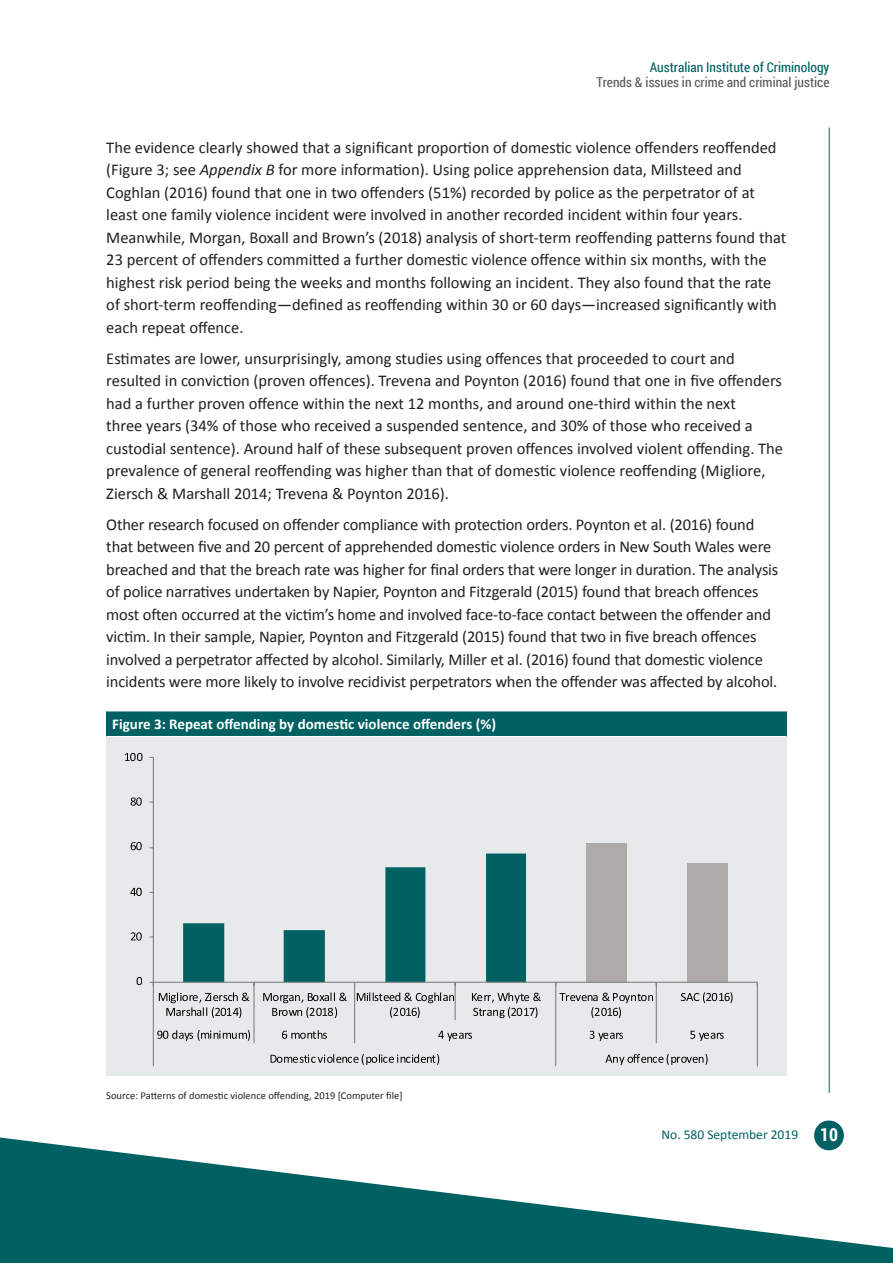
<style>
.page{position:relative;width:893px;height:1263px;background:#fff}
.page>*{position:absolute;margin:0;border:0;box-sizing:border-box;transform-origin:0 0}
.t1{font:16.5px/22.5px "Calibri";color:#231f20}
.t2{font:700 15px "Calibri";color:#fff}
.t3{font:13.5px "Roboto Condensed";color:#57585a}
.t4{font:13.5px "Roboto Condensed";color:#006062}
.t5{font:13.5px "Calibri";color:#006062}
.t6{font:10.5px "Calibri";color:#231f20}
.s1{font-style:italic}
.s2{font-family:"Roboto Condensed";font-weight:700;font-size:18px;color:#fff}
</style>
<div class="page">
<hr style="left:829px;top:128px;width:1px;height:965px;background:#006062">
<div style="left:814px;top:1120px;width:30px;height:30px;background:#006062;border-radius:50%"></div>
<svg style="left:0;top:1137px;width:893px;height:126px;fill:#006062"></svg>
<div style="left:106px;top:734px;width:681px;height:342px;background:#e6eaeb"></div>
<div style="left:586px;top:843px;width:40px;height:139px;background:#adaaa9"></div>
<div style="left:687px;top:863px;width:40px;height:119px;background:#adaaa9"></div>
<svg style="left:757px;top:1020px;width:1px;height:46px"></svg>
<hr style="left:757px;top:982px;width:1px;height:38px;background:#848484">
<hr style="left:656px;top:982px;width:1px;height:38px;background:#848484">
<hr style="left:555px;top:982px;width:1px;height:38px;background:#848484">
<hr style="left:455px;top:982px;width:1px;height:38px;background:#848484">
<hr style="left:354px;top:982px;width:1px;height:38px;background:#848484">
<hr style="left:253px;top:982px;width:2px;height:38px;background:#848484">
<svg style="left:183px;top:853px;width:343px;height:133px"></svg>
<hr style="left:153px;top:982px;width:1px;height:38px;background:#848484">
<hr style="left:153px;top:982px;width:604px;height:1px;background:#848484">
<hr style="left:153px;top:757px;width:1px;height:225px;background:#848484">
<svg style="left:137px;top:977px;width:5px;height:8px"></svg>
<svg style="left:131px;top:932px;width:11px;height:8px"></svg>
<svg style="left:130px;top:888px;width:12px;height:8px"></svg>
<svg style="left:131px;top:842px;width:11px;height:8px"></svg>
<svg style="left:131px;top:797px;width:11px;height:9px"></svg>
<svg style="left:125px;top:753px;width:17px;height:8px"></svg>
<svg style="left:153px;top:992px;width:580px;height:74px"></svg>
<div style="left:106px;top:711px;width:681px;height:25px;background:#006062"></div>
<hr style="left:106px;top:711px;width:681px;height:1px;background:#fff">
<hr style="left:106px;top:736px;width:681px;height:1px;background:#fff">
<p class="t4" style="left:650px;top:61px;width:181px">Australian Institute of Criminology</p>
<p class="t3" style="left:597px;top:76px;width:234px">Trends &amp; issues in crime and criminal justice</p>
<p class="t1" style="left:106px;top:136px;width:682px">The evidence clearly showed that a significant proportion of domestic violence offenders reoffended (Figure 3; see <span class="s1">Appendix B</span> for more information). Using police apprehension data, Millsteed and Coghlan (2016) found that one in two offenders (51%) recorded by police as the perpetrator of at least one family violence incident were involved in another recorded incident within four years.<br>Meanwhile, Morgan, Boxall and Brown’s (2018) analysis of short-term reoffending patterns found that 23 percent of offenders committed a further domestic violence offence within six months, with the highest risk period being the weeks and months following an incident. They also found that the rate of short-term reoffending—defined as reoffending within 30 or 60 days—increased significantly with each repeat offence.</p>
<p class="t1" style="left:106px;top:347px;width:678px">Estimates are lower, unsurprisingly, among studies using offences that proceeded to court and resulted in conviction (proven offences). Trevena and Poynton (2016) found that one in five offenders had a further proven offence within the next 12 months, and around one-third within the next<br>three years (34% of those who received a suspended sentence, and 30% of those who received a custodial sentence). Around half of these subsequent proven offences involved violent offending. The prevalence of general reoffending was higher than that of domestic violence reoffending (Migliore, Ziersch &amp; Marshall 2014; Trevena &amp; Poynton 2016).</p>
<p class="t1" style="left:106px;top:513px;width:673px">Other research focused on offender compliance with protection orders. Poynton et al. (2016) found that between five and 20 percent of apprehended domestic violence orders in New South Wales were breached and that the breach rate was higher for final orders that were longer in duration. The analysis of police narratives undertaken by Napier, Poynton and Fitzgerald (2015) found that breach offences most often occurred at the victim’s home and involved face-to-face contact between the offender and victim. In their sample, Napier, Poynton and Fitzgerald (2015) found that two in five breach offences involved a perpetrator affected by alcohol. Similarly, Miller et al. (2016) found that domestic violence incidents were more likely to involve recidivist perpetrators when the offender was affected by alcohol.</p>
<p class="t2" style="left:112px;top:715px;width:385px">Figure 3: Repeat offending by domestic violence offenders (%)</p>
<p class="t6" style="left:106px;top:1089px;width:298px">Source: Patterns of domestic violence offending, 2019 [Computer file]</p>
<p class="t5" style="left:661px;top:1126px;width:178px">No. 580 September 2019 <span class="s2">10</span></p>
</div>
